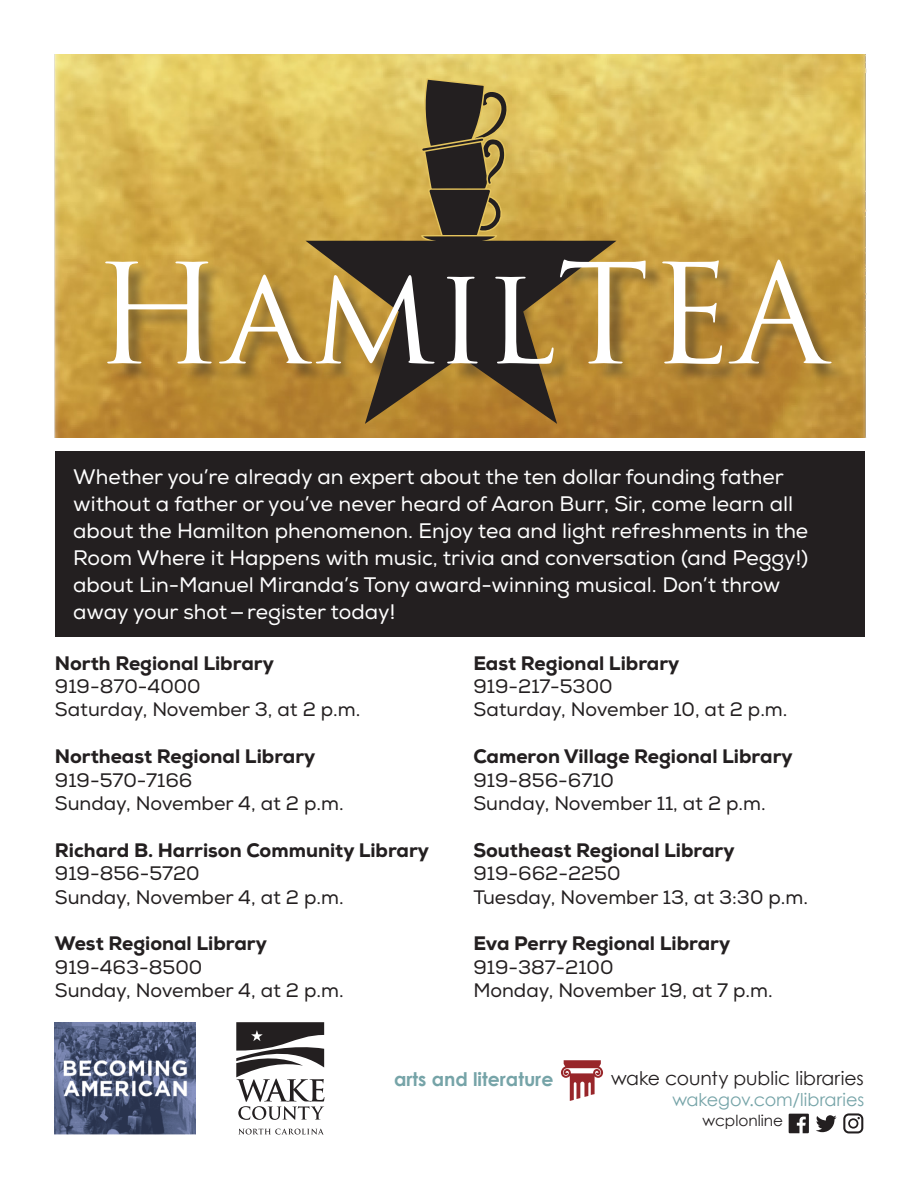
<style>
.page{position:relative;width:918px;height:1188px;background:#fff}
.page>*{position:absolute;margin:0;border:0;box-sizing:border-box;transform-origin:0 0}
.t1{font:135px "Trajan Pro";color:#fff}
.t2{font:21px/27px "Nexa";color:#fff}
.t3{font:19.5px "Nexa";color:#231f20}
.t4{font:800 19.5px "Nexa";color:#231f20}
.t5{font:18.9px "Century Gothic";color:#231f20}
.t6{font:700 18.9px "Century Gothic";color:#76a4a8}
.t7{font:17.7px "Century Gothic";color:#76a4a8}
.t8{font:15.3px "Century Gothic";color:#231f20}
</style>
<div class="page">
<img style="left:54px;top:55px;width:813px;height:383px">
<img style="left:55px;top:1022px;width:140px;height:113px">
<svg style="left:421px;top:78px;width:87px;height:163px;background:#675834"></svg>
<svg style="left:306px;top:241px;width:311px;height:183px;background:#7a5a29"></svg>
<svg style="left:561px;top:1060px;width:42px;height:41px"></svg>
<svg style="left:843px;top:1113px;width:20px;height:20px"></svg>
<svg style="left:789px;top:1114px;width:20px;height:19px"></svg>
<svg style="left:816px;top:1115px;width:21px;height:17px"></svg>
<svg style="left:236px;top:1022px;width:88px;height:98px"></svg>
<svg style="left:238px;top:1129px;width:86px;height:6px"></svg>
<div style="left:55px;top:452px;width:810px;height:185px;background:#231f20"></div>
<div style="left:109px;top:263px;width:740px;height:120px;background:#231f20;opacity:.4"></div>
<p class="t1" style="left:93px;top:228px;width:735px">HamilTEA</p>
<p class="t2" style="left:73px;top:464px;width:737px">Whether you’re already an expert about the ten dollar founding father without a father or you’ve never heard of Aaron Burr, Sir, come learn all about the Hamilton phenomenon. Enjoy tea and light refreshments in the Room Where it Happens with music, trivia and conversation (and Peggy!) about Lin-Manuel Miranda’s Tony award-winning musical. Don’t throw away your shot—register today!</p>
<p class="t4" style="left:55px;top:650px;width:220px">North Regional Library</p>
<p class="t3" style="left:55px;top:674px;width:147px">919-870-4000</p>
<p class="t3" style="left:55px;top:698px;width:307px">Saturday, November 3, at 2 p.m.</p>
<p class="t4" style="left:55px;top:744px;width:262px">Northeast Regional Library</p>
<p class="t3" style="left:55px;top:768px;width:139px">919-570-7166</p>
<p class="t3" style="left:55px;top:791px;width:290px">Sunday, November 4, at 2 p.m.</p>
<p class="t4" style="left:55px;top:838px;width:376px">Richard B. Harrison Community Library</p>
<p class="t3" style="left:55px;top:862px;width:146px">919-856-5720</p>
<p class="t3" style="left:55px;top:885px;width:290px">Sunday, November 4, at 2 p.m.</p>
<p class="t4" style="left:55px;top:931px;width:214px">West Regional Library</p>
<p class="t3" style="left:55px;top:955px;width:149px">919-463-8500</p>
<p class="t3" style="left:55px;top:979px;width:290px">Sunday, November 4, at 2 p.m.</p>
<p class="t4" style="left:473px;top:650px;width:208px">East Regional Library</p>
<p class="t3" style="left:473px;top:674px;width:141px">919-217-5300</p>
<p class="t3" style="left:473px;top:698px;width:316px">Saturday, November 10, at 2 p.m.</p>
<p class="t4" style="left:473px;top:744px;width:321px">Cameron Village Regional Library</p>
<p class="t3" style="left:473px;top:768px;width:142px">919-856-6710</p>
<p class="t3" style="left:473px;top:791px;width:294px">Sunday, November 11, at 2 p.m.</p>
<p class="t4" style="left:473px;top:838px;width:263px">Southeast Regional Library</p>
<p class="t3" style="left:473px;top:862px;width:149px">919-662-2250</p>
<p class="t3" style="left:473px;top:885px;width:336px">Tuesday, November 13, at 3:30 p.m.</p>
<p class="t4" style="left:473px;top:931px;width:258px">Eva Perry Regional Library</p>
<p class="t3" style="left:473px;top:955px;width:142px">919-387-2100</p>
<p class="t3" style="left:473px;top:979px;width:301px">Monday, November 19, at 7 p.m.</p>
<p class="t6" style="left:394px;top:1067px;width:161px">arts and literature</p>
<p class="t5" style="left:611px;top:1067px;width:254px">wake county public libraries</p>
<p class="t7" style="left:672px;top:1089px;width:193px">wakegov.com/libraries</p>
<p class="t8" style="left:702px;top:1111px;width:82px">wcplonline</p>
</div>
